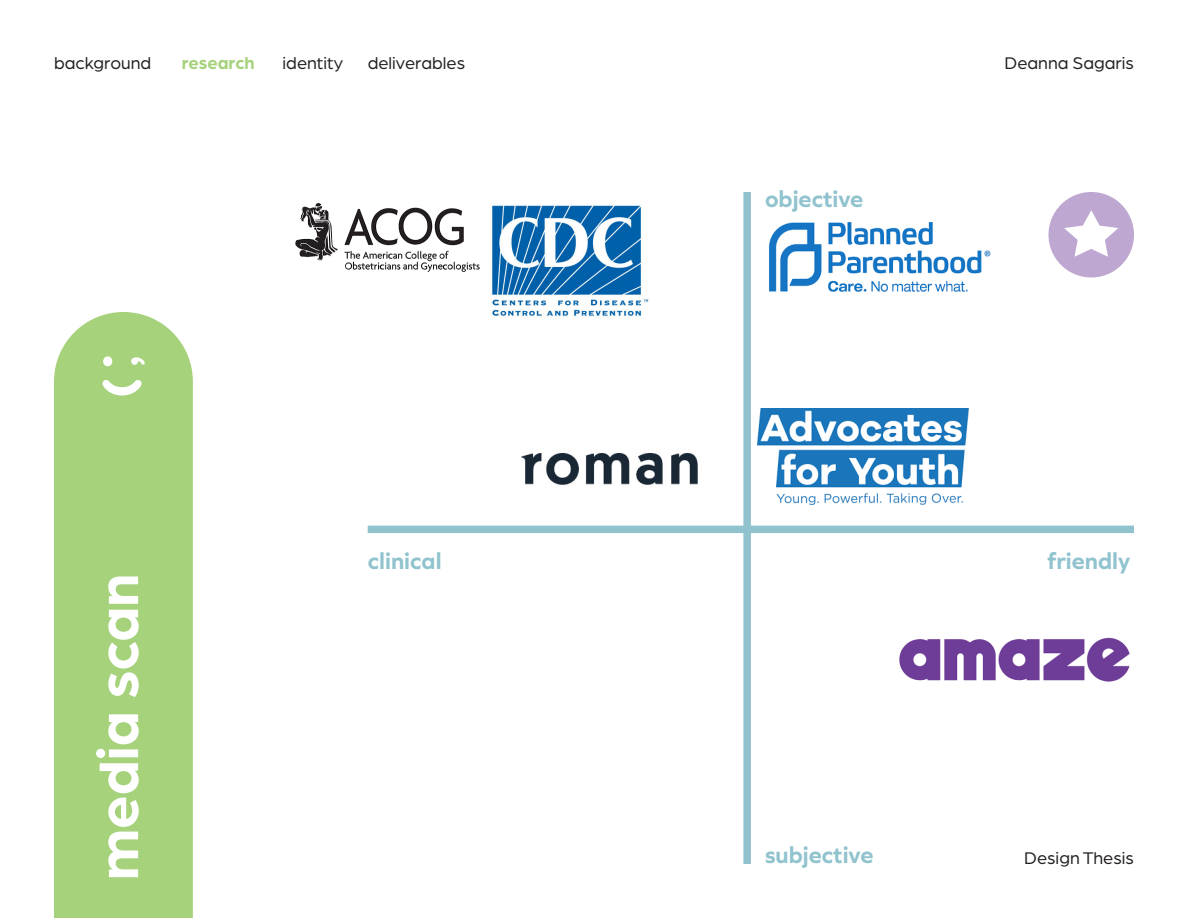
<style>
.page{position:relative;width:1188px;height:918px;background:#fff}
.page>*{position:absolute;margin:0;border:0;box-sizing:border-box;transform-origin:0 0}
.t1{font:700 58.5px "Arboria";color:#fff}
.t2{font:700 24px "Graphie";color:#90c3ce}
.t3{font:18px "Arboria";color:#231f20}
.t4{font:700 18px "Arboria";color:#a6d27c}
</style>
<div class="page">
<div style="left:54px;top:312px;width:139px;height:606px;background:#a6d27c"></div>
<svg style="left:103px;top:380px;width:38px;height:16px"></svg>
<div style="left:103px;top:356px;width:9px;height:10px;background:#fff;border-radius:50%"></div>
<svg style="left:131px;top:357px;width:14px;height:8px"></svg>
<div style="left:368px;top:526px;width:766px;height:7px;background:#90c3ce"></div>
<div style="left:743px;top:192px;width:8px;height:672px;background:#90c3ce"></div>
<img style="left:899px;top:637px;width:231px;height:45px">
<img style="left:758px;top:409px;width:210px;height:95px">
<img style="left:769px;top:222px;width:221px;height:70px">
<img style="left:492px;top:205px;width:157px;height:112px">
<img style="left:521px;top:453px;width:177px;height:32px">
<img style="left:295px;top:204px;width:185px;height:68px">
<div style="left:1048px;top:192px;width:86px;height:86px;background:#bea7d0;border-radius:50%"></div>
<svg style="left:1064px;top:210px;width:54px;height:47px"></svg>
<p class="t3" style="left:54px;top:51px;width:99px">background</p>
<p class="t4" style="left:182px;top:50px;width:74px">research</p>
<p class="t3" style="left:283px;top:51px;width:62px">identity</p>
<p class="t3" style="left:368px;top:51px;width:99px">deliverables</p>
<p class="t1" style="left:78px;top:880px;width:308px;rotate:-90deg">media scan</p>
<p class="t2" style="left:368px;top:547px;width:75px">clinical</p>
<p class="t2" style="left:765px;top:185px;width:100px">objective</p>
<p class="t3" style="left:1005px;top:51px;width:131px">Deanna Sagaris</p>
<p class="t2" style="left:765px;top:841px;width:110px">subjective</p>
<p class="t2" style="left:1048px;top:547px;width:84px">friendly</p>
<p class="t3" style="left:1024px;top:846px;width:111px">Design Thesis</p>
</div>
